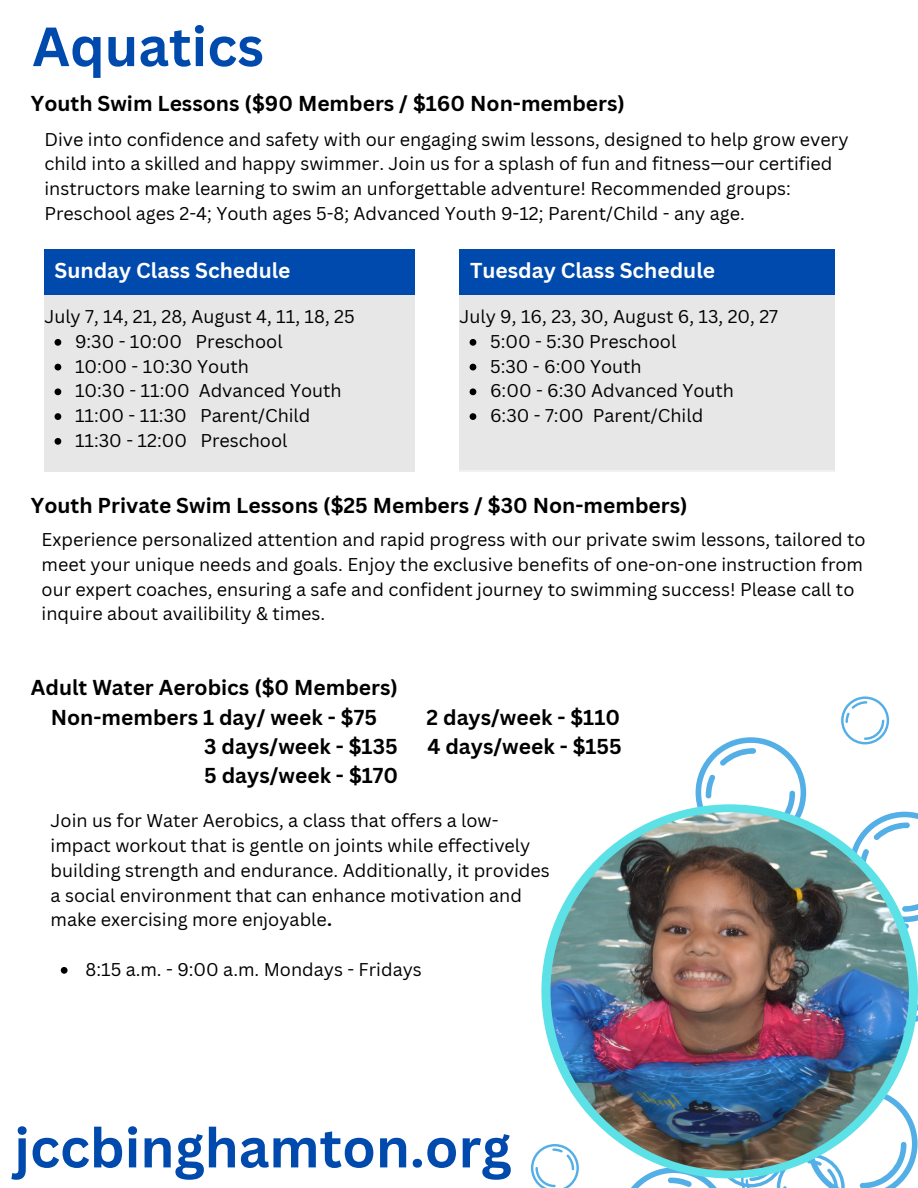
<style>
.page{position:relative;width:918px;height:1188px;background:#fff}
.page>*{position:absolute;margin:0;border:0;box-sizing:border-box;transform-origin:0 0}
.t1{font:700 54px "Canva Sans";color:#004aad}
.t2{font:700 21px/29.2px "Canva Sans";color:#000;text-align:center}
.t3{font:700 21px "Canva Sans";color:#fff}
.t4{font:18px/24.8px "Canva Sans";color:#000}
.s1{font-weight:700}
</style>
<div class="page">
<svg style="left:531px;top:1144px;width:48px;height:44px"></svg>
<svg style="left:619px;top:696px;width:299px;height:492px"></svg>
<div style="left:541px;top:804px;width:377px;height:374px;background:#5ce1e6;border-radius:50%"></div>
<img style="left:550px;top:812px;width:359px;height:359px;border-radius:50%">
<div style="left:44px;top:295px;width:371px;height:177px;background:#e7e7e7"></div>
<svg style="left:55px;top:339px;width:6px;height:7px"></svg>
<svg style="left:55px;top:364px;width:6px;height:6px"></svg>
<svg style="left:55px;top:388px;width:6px;height:7px"></svg>
<svg style="left:55px;top:413px;width:6px;height:7px"></svg>
<svg style="left:55px;top:438px;width:6px;height:7px"></svg>
<div style="left:459px;top:295px;width:375px;height:177px;background:#e7e7e7"></div>
<svg style="left:470px;top:339px;width:6px;height:7px"></svg>
<svg style="left:470px;top:364px;width:6px;height:6px"></svg>
<svg style="left:470px;top:388px;width:6px;height:7px"></svg>
<svg style="left:470px;top:413px;width:6px;height:7px"></svg>
<div style="left:44px;top:249px;width:371px;height:46px;background:#004aad"></div>
<div style="left:459px;top:249px;width:375px;height:46px;background:#004aad"></div>
<svg style="left:61px;top:967px;width:7px;height:7px"></svg>
<p class="t1" style="left:32px;top:8px;width:233px">Aquatics</p>
<p class="t2" style="left:31px;top:88px;width:596px">Youth Swim Lessons ($90 Members / $160 Non-members)</p>
<p class="t4" style="left:44px;top:126px;width:806px">Dive into confidence and safety with our engaging swim lessons, designed to help grow every child into a skilled and happy swimmer. Join us for a splash of fun and fitness—our certified instructors make learning to swim an unforgettable adventure! Recommended groups:<br>Preschool ages 2-4; Youth ages 5-8; Advanced Youth 9-12; Parent/Child - any age.</p>
<p class="t3" style="left:54px;top:256px;width:238px">Sunday Class Schedule</p>
<p class="t3" style="left:470px;top:256px;width:247px">Tuesday Class Schedule</p>
<h2 class="t4" style="left:44px;top:304px;width:312px">July 7, 14, 21, 28, August 4, 11, 18, 25</h2>
<p class="t4" style="left:75px;top:329px;width:209px">9:30 - 10:00 Preschool</p>
<h2 class="t4" style="left:75px;top:353px;width:175px">10:00 - 10:30 Youth</h2>
<p class="t4" style="left:75px;top:378px;width:268px">10:30 - 11:00 Advanced Youth</p>
<p class="t4" style="left:75px;top:403px;width:237px">11:00 - 11:30 Parent/Child</p>
<p class="t4" style="left:75px;top:428px;width:214px">11:30 - 12:00 Preschool</p>
<p class="t4" style="left:459px;top:304px;width:320px">July 9, 16, 23, 30, August 6, 13, 20, 27</p>
<p class="t4" style="left:490px;top:329px;width:188px">5:00 - 5:30 Preschool</p>
<p class="t4" style="left:490px;top:353px;width:153px">5:30 - 6:00 Youth</p>
<h2 class="t4" style="left:490px;top:378px;width:246px">6:00 - 6:30 Advanced Youth</h2>
<p class="t4" style="left:490px;top:403px;width:215px">6:30 - 7:00 Parent/Child</p>
<p class="t2" style="left:31px;top:490px;width:658px">Youth Private Swim Lessons ($25 Members / $30 Non-members)</p>
<h2 class="t4" style="left:42px;top:527px;width:826px">Experience personalized attention and rapid progress with our private swim lessons, tailored to meet your unique needs and goals. Enjoy the exclusive benefits of one-on-one instruction from our expert coaches, ensuring a safe and confident journey to swimming success! Please call to inquire about availibility &amp; times.</h2>
<p class="t2" style="left:31px;top:672px;width:369px">Adult Water Aerobics ($0 Members)<br>Non-members 1 day/ week - $75</p>
<p class="t2" style="left:427px;top:702px;width:195px">2 days/week - $110</p>
<p class="t2" style="left:204px;top:731px;width:195px">3 days/week - $135</p>
<p class="t2" style="left:427px;top:731px;width:196px">4 days/week - $155</p>
<p class="t2" style="left:204px;top:760px;width:196px">5 days/week - $170</p>
<h2 class="t4" style="left:51px;top:808px;width:501px">Join us for Water Aerobics, a class that offers a low&shy;impact workout that is gentle on joints while effectively building strength and endurance. Additionally, it provides a social environment that can enhance motivation and make exercising more enjoyable<span class="s1">.</span></h2>
<p class="t4" style="left:86px;top:957px;width:338px">8:15 a.m. - 9:00 a.m. Mondays - Fridays</p>
<p class="t1" style="left:14px;top:1110px;width:499px">jccbinghamton.org</p>
</div>
